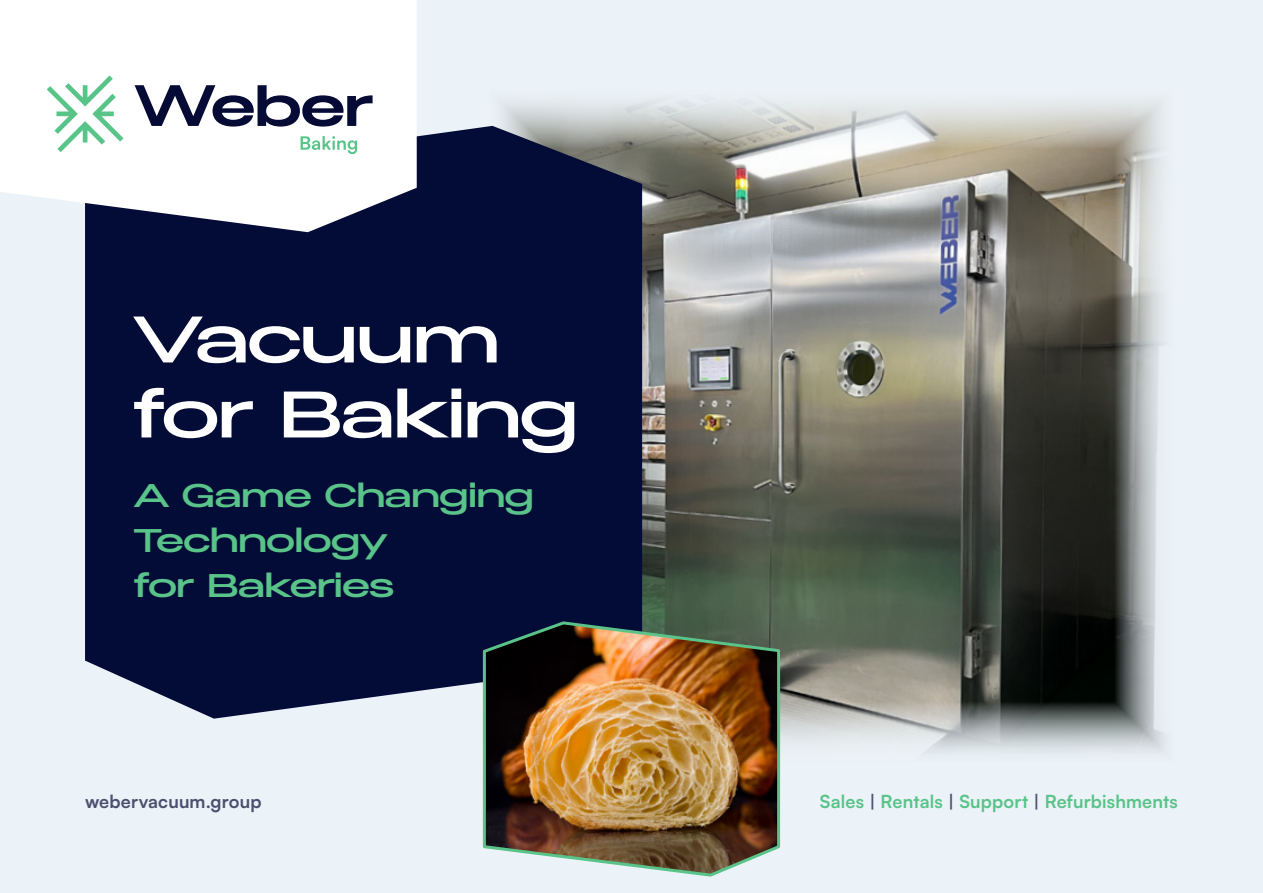
<style>
.page{position:relative;width:1263px;height:893px;background:#ecf3f8}
.page>*{position:absolute;margin:0;border:0;box-sizing:border-box;transform-origin:0 0}
.t1{font:500 75px/75px "Graphite";letter-spacing:.005em;color:#fff}
.t2{font:500 37.5px/45px "Graphite";letter-spacing:.01em;color:#59c389}
.t3{font:700 18px "Satoshi";letter-spacing:.01em;color:#59c389}
.t4{font:700 18px "Satoshi";letter-spacing:.01em;color:#4a4f6d}
.s1{color:#4a4f6d}
</style>
<div class="page">
<img style="left:492px;top:99px;width:674px;height:654px">
<div style="left:85px;top:126px;width:557px;height:593px;background:#030c36"></div>
<img style="left:481px;top:620px;width:301px;height:257px">
<svg style="left:0;top:0;width:417px;height:232px;background:#ecedf0"></svg>
<svg style="left:47px;top:75px;width:76px;height:77px;background:#d5f0e1"></svg>
<svg style="left:301px;top:136px;width:56px;height:18px"></svg>
<svg style="left:135px;top:85px;width:238px;height:42px;background:#9396a8"></svg>
<h1 class="t1" style="left:134px;top:301px;width:444px">Vacuum for Baking</h1>
<h2 class="t2" style="left:134px;top:472px;width:401px">A Game Changing<br>Technology<br>for Bakeries</h2>
<p class="t4" style="left:85px;top:788px;width:178px">webervacuum.group</p>
<p class="t3" style="left:820px;top:788px;width:359px">Sales <span class="s1">|</span> Rentals <span class="s1">|</span> Support <span class="s1">|</span> Refurbishments</p>
</div>
